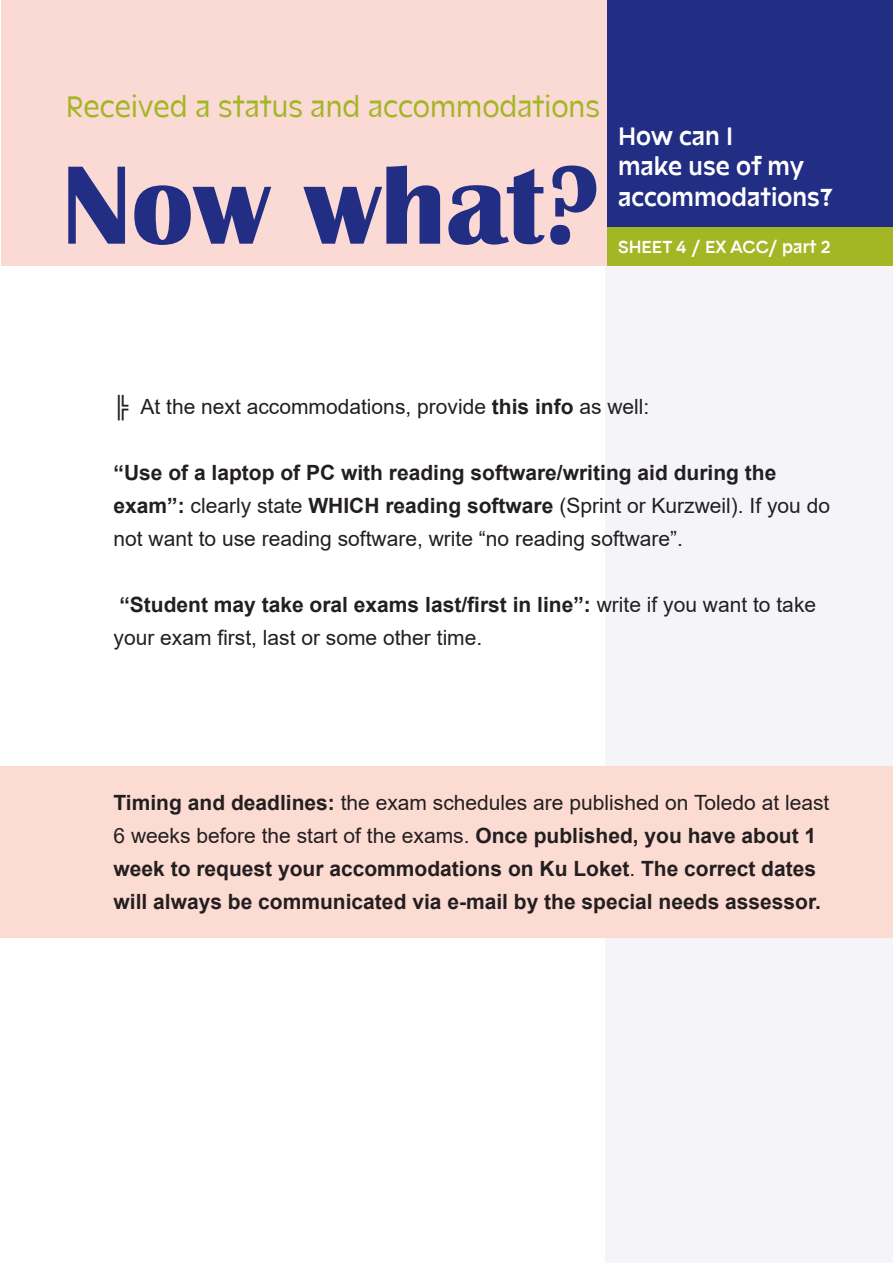
<style>
.page{position:relative;width:893px;height:1263px;background:#fff}
.page>*{position:absolute;margin:0;border:0;box-sizing:border-box;transform-origin:0 0}
.t1{font:700 115.5px "Britannic";color:#222d84}
.t2{font:30px "LUCA";color:#a3b624}
.t3{font:700 25.5px/30.6px "LUCA";color:#fff}
.t4{font:21px/33px "Arial";color:#231f20}
.t5{font:700 21px/33px "Arial";color:#231f20}
.t6{font:700 18px "LUCA";color:#fff}
.s1{font-weight:700}
.s2{font-weight:400}
</style>
<div class="page">
<div style="left:606px;top:266px;width:287px;height:997px;background:#f5f5f9"></div>
<div style="left:0;top:766px;width:893px;height:171px;background:#fcdbd2"></div>
<div style="left:1px;top:0;width:892px;height:266px;background:#fbdad5"></div>
<div style="left:608px;top:0;width:285px;height:264px;background:#222d84"></div>
<div style="left:608px;top:227px;width:285px;height:39px;background:#a3b624"></div>
<p class="t2" style="left:66px;top:87px;width:536px">Received a status and accommodations</p>
<p class="t1" style="left:62px;top:140px;width:539px">Now what?</p>
<p class="t3" style="left:618px;top:120px;width:217px">How can I<br>make use of my accommodations?</p>
<p class="t6" style="left:618px;top:234px;width:214px">SHEET 4 / EX ACC/ part 2</p>
<p class="t4" style="left:114px;top:389px;width:537px">╠ At the next accommodations, provide <span class="s1">this info</span> as well:</p>
<p class="t4" style="left:114px;top:455px;width:718px"><span class="s1">“Use of a laptop of PC with reading software/writing aid during the exam”:</span> clearly state <span class="s1">WHICH reading software</span> (Sprint or Kurzweil). If you do not want to use reading software, write “no reading software”.</p>
<p class="t4" style="left:114px;top:587px;width:704px"><span class="s1">“Student may take oral exams last/first in line”:</span> write if you want to take your exam first, last or some other time.</p>
<p class="t5" style="left:114px;top:786px;width:717px">Timing and deadlines: <span class="s2">the exam schedules are published on Toledo at least 6 weeks before the start of the exams.</span> Once published, you have about 1 week to request your accommodations on Ku Loket<span class="s2">.</span> The correct dates will always be communicated via e-mail by the special needs assessor.</p>
</div>
